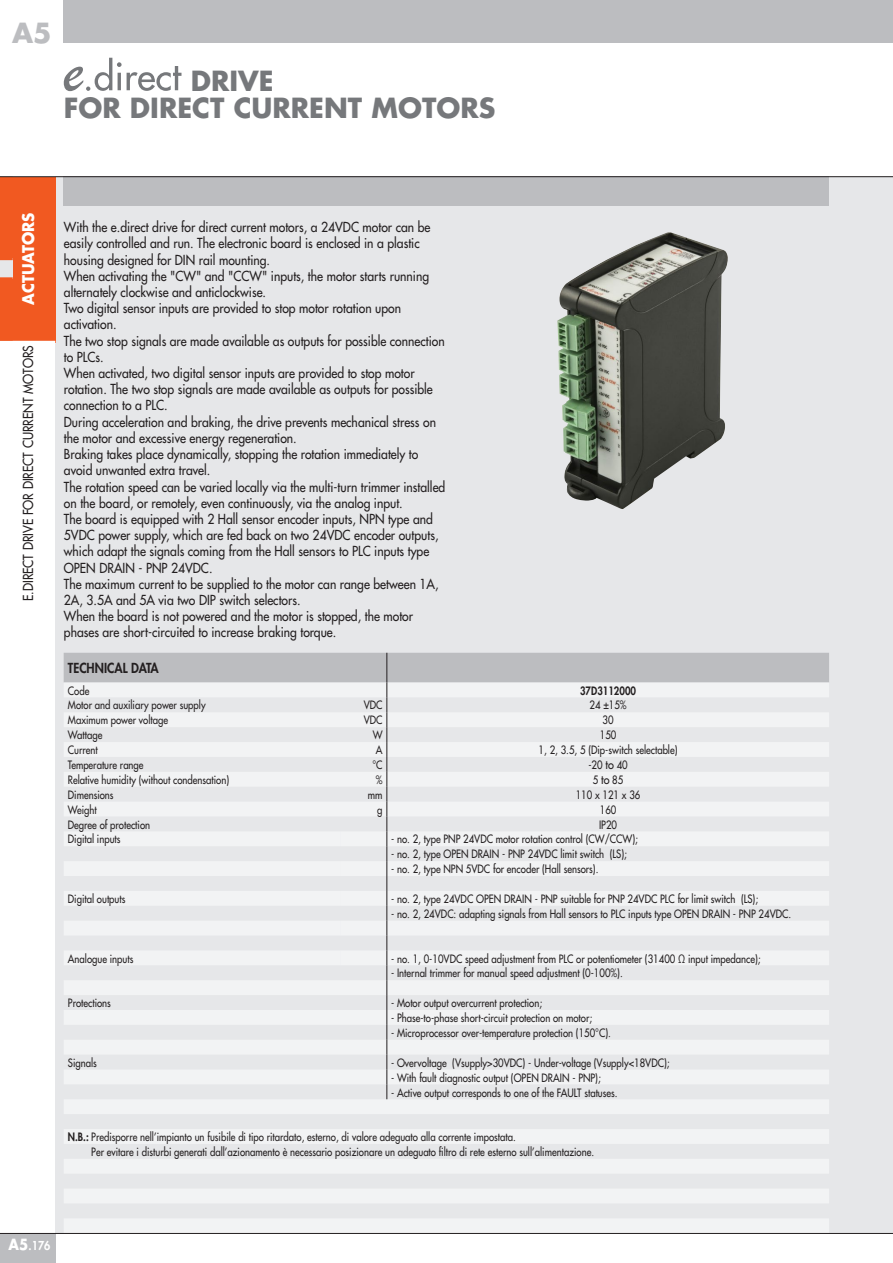
<style>
.page{position:relative;width:893px;height:1263px;background:#fff}
.page>*{position:absolute;margin:0;border:0;box-sizing:border-box;transform-origin:0 0}
.t1{font:700 27px/27px "Futura Std";color:#76787b}
.t2{font:700 27px "Futura Std";color:#bcbdc0}
.t3{font:700 15.75px "Futura Std";color:#fff;scale:.95 1}
.t4{font:500 13.5px/16.2px "Futura Std";color:#231f20;scale:.9 1}
.t5{font:800 13.5px "Futura Std";color:#231f20;scale:.9 1}
.t6{font:800 12px "Futura Std";color:#fff;scale:.9 1}
.t7{font:500 11.25px/14.9px "Futura Std";color:#231f20;scale:.85 1}
.t8{font:800 11.25px "Futura Std";color:#231f20;scale:.85 1}
.s1{font-size:12px}
.s2{font-weight:800}
.s3{font-weight:700;font-size:15px}
</style>
<div class="page">
<div style="left:55px;top:176px;width:838px;height:1057px;background:#e6e7e9"></div>
<div style="left:0;top:1233px;width:55px;height:30px;background:#bcbdc0"></div>
<div style="left:64px;top:0;width:829px;height:43px;background:#bcbdc0"></div>
<div style="left:0;top:177px;width:55px;height:165px;background:#f15921"></div>
<hr style="left:0;top:341px;width:55px;height:3px;background:#fff">
<div style="left:0;top:259px;width:13px;height:20px;background:#e6e7e9"></div>
<svg style="left:0;top:258px;width:13px;height:2px"></svg>
<svg style="left:0;top:277px;width:13px;height:2px"></svg>
<svg style="left:0;top:177px;width:13px;height:1px"></svg>
<svg style="left:0;top:340px;width:13px;height:1px"></svg>
<div style="left:64px;top:176px;width:765px;height:30px;background:#bcbdc0"></div>
<svg style="left:64px;top:58px;width:117px;height:33px"></svg>
<svg style="left:64px;top:1099px;width:765px;height:133px;fill:#f2f3f4"></svg>
<svg style="left:64px;top:653px;width:765px;height:446px"></svg>
<hr style="left:0;top:176px;width:893px;height:1px;background:#231f20">
<hr style="left:0;top:1233px;width:893px;height:1px;background:#231f20">
<img style="left:557px;top:232px;width:171px;height:277px">
<h1 class="t2" style="left:12px;top:14px;width:41px">A5</h1>
<h1 class="t1" style="left:64px;top:67px;width:433px;text-indent:127px">DRIVE<br>FOR DIRECT CURRENT MOTORS</h1>
<p class="t3" style="left:18px;top:305px;width:99px;rotate:-90deg">ACTUATORS</p>
<p class="t4" style="left:20px;top:601px;width:286px;rotate:-90deg">E.DIRECT DRIVE FOR DIRECT CURRENT MOTORS</p>
<p class="t4" style="left:64px;top:219px;width:425px">With the e.direct drive for direct current motors, a 24VDC motor can be easily controlled and run. The electronic board is enclosed in a plastic housing designed for DIN rail mounting.<br>When activating the "CW" and "CCW" inputs, the motor starts running alternately clockwise and anticlockwise.<br>Two digital sensor inputs are provided to stop motor rotation upon activation.<br>The two stop signals are made available as outputs for possible connection to PLCs.<br>When activated, two digital sensor inputs are provided to stop motor rotation. The two stop signals are made available as outputs for possible connection to a PLC.<br>During acceleration and braking, the drive prevents mechanical stress on the motor and excessive energy regeneration.<br>Braking takes place dynamically, stopping the rotation immediately to avoid unwanted extra travel.<br>The rotation speed can be varied locally via the multi-turn trimmer installed on the board, or remotely, even continuously, via the analog input.<br>The board is equipped with 2 Hall sensor encoder inputs, NPN type and 5VDC power supply, which are fed back on two 24VDC encoder outputs, which adapt the signals coming from the Hall sensors to PLC inputs type OPEN DRAIN - PNP 24VDC.<br>The maximum current to be supplied to the motor can range between 1A, 2A, 3.5A and 5A via two DIP switch selectors.<br>When the board is not powered and the motor is stopped, the motor phases are short-circuited to increase braking torque.</p>
<p class="t5" style="left:68px;top:660px;width:103px">TECHNICAL DATA</p>
<p class="t7" style="left:68px;top:683px;width:27px">Code</p>
<p class="t8" style="left:580px;top:683px;width:67px">37D3112000</p>
<p class="t7" style="left:68px;top:698px;width:163px">Motor and auxiliary power supply</p>
<p class="t7" style="left:364px;top:698px;width:24px">VDC</p>
<p class="t7" style="left:589px;top:698px;width:45px">24 ±15%</p>
<p class="t7" style="left:68px;top:713px;width:119px">Maximum power voltage</p>
<p class="t7" style="left:364px;top:713px;width:24px">VDC</p>
<p class="t7" style="left:603px;top:713px;width:15px">30</p>
<p class="t7" style="left:68px;top:728px;width:42px">Wattage</p>
<p class="t7" style="left:373px;top:728px;width:13px">W</p>
<p class="t7" style="left:600px;top:728px;width:21px">150</p>
<p class="t7" style="left:68px;top:743px;width:37px">Current</p>
<p class="t7" style="left:376px;top:743px;width:9px">A</p>
<p class="t7" style="left:539px;top:743px;width:165px">1, 2, 3.5, 5 (Dip-switch selectable)</p>
<p class="t7" style="left:68px;top:757px;width:91px">Temperature range</p>
<p class="t7" style="left:372px;top:757px;width:13px">°C</p>
<p class="t7" style="left:588px;top:758px;width:48px">-20 <span class="s1">to</span> 40</p>
<p class="t7" style="left:68px;top:772px;width:191px">Relative humidity (without condensation)</p>
<p class="t7" style="left:376px;top:772px;width:9px">%</p>
<p class="t7" style="left:593px;top:773px;width:37px">5 <span class="s1">to</span> 85</p>
<p class="t7" style="left:68px;top:787px;width:55px">Dimensions</p>
<p class="t7" style="left:368px;top:787px;width:19px">mm</p>
<p class="t7" style="left:576px;top:787px;width:78px">110 x 121 x 36</p>
<p class="t7" style="left:68px;top:802px;width:36px">Weight</p>
<p class="t7" style="left:377px;top:802px;width:8px">g</p>
<p class="t7" style="left:600px;top:802px;width:21px">160</p>
<p class="t7" style="left:68px;top:817px;width:98px">Degree of protection</p>
<p class="t7" style="left:599px;top:817px;width:23px">IP20</p>
<p class="t7" style="left:68px;top:832px;width:63px">Digital inputs</p>
<p class="t7" style="left:391px;top:832px;width:292px">- no. 2, type PNP 24VDC motor rotation control (CW/CCW);</p>
<p class="t7" style="left:391px;top:847px;width:279px">- no. 2, type OPEN DRAIN - PNP 24VDC limit switch (LS);</p>
<p class="t7" style="left:391px;top:862px;width:245px">- no. 2, type NPN 5VDC for encoder (Hall sensors).</p>
<p class="t7" style="left:68px;top:891px;width:69px">Digital outputs</p>
<p class="t7" style="left:391px;top:891px;width:433px">- no. 2, type 24VDC OPEN DRAIN - PNP suitable for PNP 24VDC PLC for limit switch (LS);</p>
<p class="t7" style="left:391px;top:906px;width:472px">- no. 2, 24VDC: adapting signals from Hall sensors to PLC inputs type OPEN DRAIN - PNP 24VDC.</p>
<p class="t7" style="left:68px;top:951px;width:79px">Analogue inputs</p>
<p class="t7" style="left:391px;top:951px;width:436px">- no. 1, 0-10VDC speed adjustment from PLC or potentiometer (31400 Ω input impedance);</p>
<p class="t7" style="left:391px;top:966px;width:274px">- Internal trimmer for manual speed adjustment (0-100%).</p>
<p class="t7" style="left:68px;top:996px;width:52px">Protections</p>
<p class="t7" style="left:391px;top:996px;width:179px">- Motor output overcurrent protection;</p>
<p class="t7" style="left:391px;top:1010px;width:238px">- Phase-to-phase short-circuit protection on motor;</p>
<p class="t7" style="left:391px;top:1025px;width:260px">- Microprocessor over-temperature protection (150°C).</p>
<p class="t7" style="left:68px;top:1055px;width:36px">Signals</p>
<p class="t7" style="left:391px;top:1055px;width:329px">- Overvoltage (Vsupply&gt;30VDC) - Under-voltage (Vsupply&lt;18VDC);</p>
<p class="t7" style="left:391px;top:1070px;width:248px">- With fault diagnostic output (OPEN DRAIN - PNP);</p>
<p class="t7" style="left:391px;top:1085px;width:268px">- Active output corresponds to one of the FAULT statuses.</p>
<p class="t7" style="left:91px;top:1130px;width:593px;text-indent:-23px"><span class="s2">N.B.:</span> Predisporre nell’impianto un fusibile di tipo ritardato, esterno, di valore adeguato alla corrente impostata.<br>Per evitare i disturbi generati dall’azionamento è necessario posizionare un adeguato filtro di rete esterno sull’alimentazione.</p>
<p class="t6" style="left:9px;top:1238px;width:48px"><span class="s3">A5</span>.176</p>
</div>
